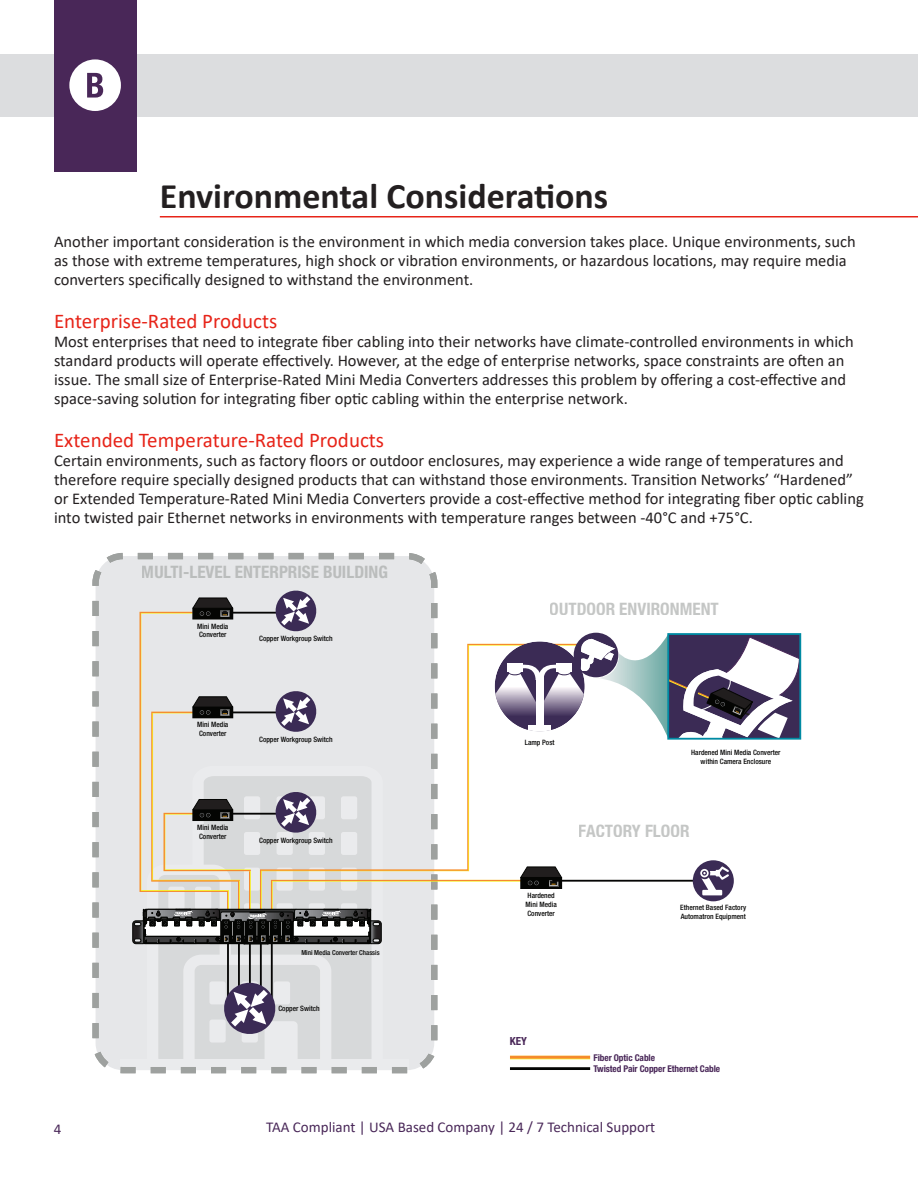
<style>
.page{position:relative;width:918px;height:1188px;background:#fff}
.page>*{position:absolute;margin:0;border:0;box-sizing:border-box;transform-origin:0 0}
.t1{font:700 36px "Calibri";color:#231f20}
.subtitle{font:21px "Calibri";color:#e72419}
.t2{font:700 condensed 17.1px "Helvetica Neue";color:#9ea19f}
.body_text{font:16.5px/19px "Calibri";color:#231f20}
.t3{font:15px "Calibri";color:#492758}
.t4{font:700 condensed 11.25px "Helvetica Neue";color:#492758}
.t5{font:700 condensed 9.3px "Helvetica Neue";letter-spacing:-.01em;color:#492758}
.t6{font:500 condensed 7.35px/8.9px "Helvetica Neue";color:#050504}
.t7{font:500 condensed 6.9px "Helvetica Neue";color:#050504}
</style>
<div class="page">
<div style="left:0;top:54px;width:918px;height:62px;background:#dcdddf"></div>
<div style="left:54px;top:0;width:82px;height:172px;background:#492758"></div>
<hr style="left:160px;top:216px;width:758px;height:2px;background:#e72419">
<div style="left:69px;top:59px;width:52px;height:52px;background:#fff;border-radius:50%"></div>
<svg style="left:87px;top:73px;width:16px;height:25px"></svg>
<div style="left:96px;top:556px;width:338px;height:514px;background:#e6e7e9;border-radius:27px"></div>
<div style="left:92px;top:553px;width:345px;height:520px;border:6px dashed #9ea19f;border-radius:27px"></div>
<svg style="left:132px;top:589px;width:668px;height:485px"></svg>
<p class="t1" style="left:160px;top:171px;width:450px">Environmental Considerations</p>
<p class="body_text" style="left:54px;top:232px;width:803px">Another important consideration is the environment in which media conversion takes place. Unique environments, such as those with extreme temperatures, high shock or vibration environments, or hazardous locations, may require media converters specifically designed to withstand the environment.</p>
<p class="subtitle" style="left:54px;top:307px;width:225px">Enterprise-Rated Products</p>
<p class="body_text" style="left:54px;top:332px;width:801px">Most enterprises that need to integrate fiber cabling into their networks have climate-controlled environments in which standard products will operate effectively. However, at the edge of enterprise networks, space constraints are often an issue. The small size of Enterprise-Rated Mini Media Converters addresses this problem by offering a cost-effective and space-saving solution for integrating fiber optic cabling within the enterprise network.</p>
<p class="subtitle" style="left:54px;top:426px;width:332px">Extended Temperature-Rated Products</p>
<p class="body_text" style="left:54px;top:451px;width:811px">Certain environments, such as factory floors or outdoor enclosures, may experience a wide range of temperatures and therefore require specially designed products that can withstand those environments. Transition Networks’ “Hardened” or Extended Temperature-Rated Mini Media Converters provide a cost-effective method for integrating fiber optic cabling into twisted pair Ethernet networks in environments with temperature ranges between -40°C and +75°C.</p>
<p class="t2" style="left:142px;top:562px;width:248px">MULTI-LEVEL ENTERPRISE BUILDING</p>
<p class="t6" style="left:197px;top:621px;width:33px">Mini Media<br>Converter</p>
<p class="t6" style="left:259px;top:634px;width:75px">Copper Workgroup Switch</p>
<p class="t6" style="left:197px;top:720px;width:33px">Mini Media<br>Converter</p>
<p class="t6" style="left:259px;top:735px;width:75px">Copper Workgroup Switch</p>
<p class="t6" style="left:197px;top:823px;width:33px">Mini Media<br>Converter</p>
<p class="t6" style="left:259px;top:836px;width:75px">Copper Workgroup Switch</p>
<p class="t7" style="left:301px;top:948px;width:80px">Mini Media Converter Chassis</p>
<p class="t6" style="left:278px;top:1004px;width:43px">Copper Switch</p>
<p class="t2" style="left:550px;top:598px;width:171px">OUTDOOR ENVIRONMENT</p>
<p class="t6" style="left:525px;top:738px;width:31px">Lamp Post</p>
<p class="t6" style="left:691px;top:748px;width:91px;text-align:center">Hardened Mini Media Converter within Camera Enclosure</p>
<p class="t6" style="left:526px;top:891px;width:33px">Hardened<br>Mini Media<br>Converter</p>
<p class="t2" style="left:579px;top:820px;width:112px">FACTORY FLOOR</p>
<p class="t6" style="left:680px;top:903px;width:67px">Ethernet Based Factory<br>Automatron Equipment</p>
<p class="t4" style="left:510px;top:1034px;width:18px">KEY</p>
<p class="t5" style="left:594px;top:1052px;width:63px">Fiber Optic Cable</p>
<p class="t5" style="left:594px;top:1063px;width:128px">Twisted Pair Copper Ethernet Cable</p>
<p class="t3" style="left:54px;top:1119px;width:9px">4</p>
<p class="t3" style="left:266px;top:1117px;width:391px">TAA Compliant | USA Based Company | 24 / 7 Technical Support</p>
</div>
